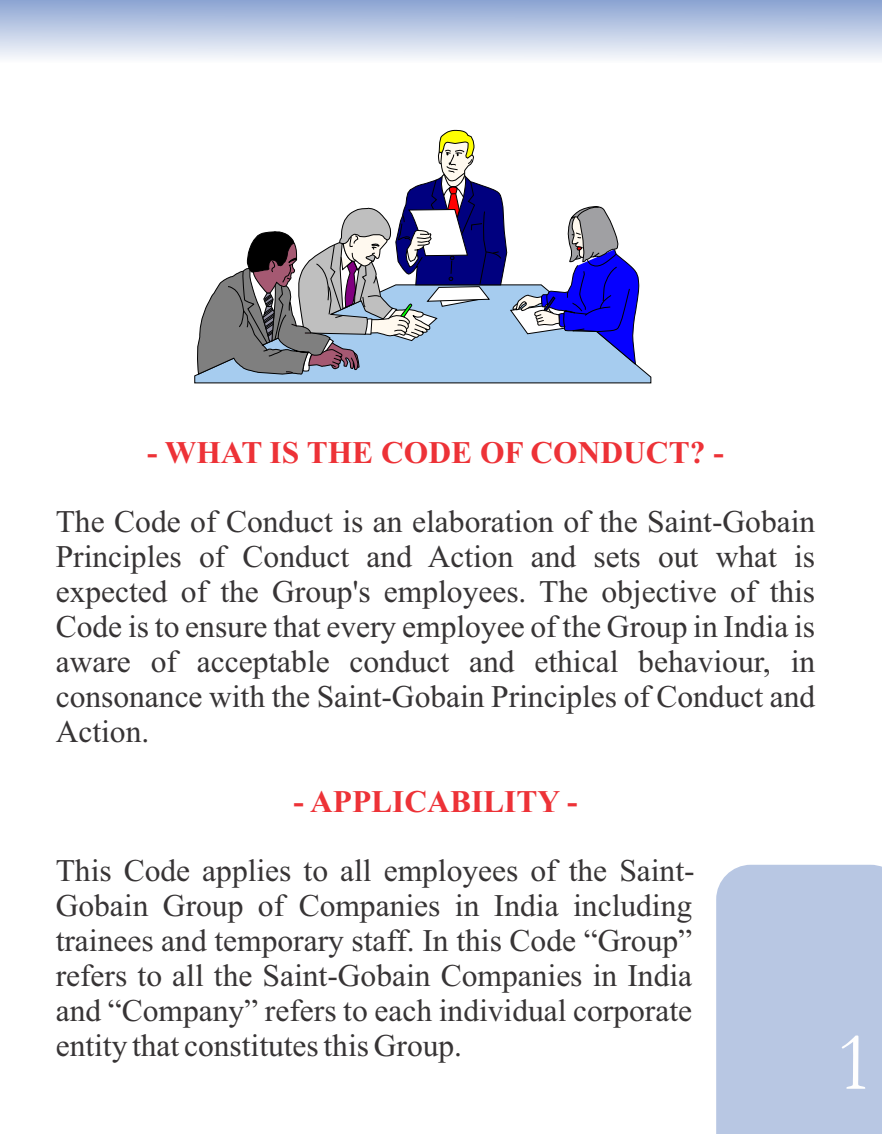
<style>
.page{position:relative;width:882px;height:1134px;background:#fff}
.page>*{position:absolute;margin:0;border:0;box-sizing:border-box;transform-origin:0 0}
.t1{font:84px "Garamond";color:#fefefe}
.t2{font:31.5px/35px "Times New Roman";color:#373435;text-align:justify}
.t3{font:700 31.5px "Times New Roman";color:#ed3237}
</style>
<div class="page">
<div style="left:716px;top:865px;width:165px;height:269px;background:#b8c7e3"></div>
<svg style="left:1px;top:0;width:880px;height:59px;background:#bfcce6"></svg>
<svg style="left:194px;top:285px;width:457px;height:98px"></svg>
<svg style="left:197px;top:130px;width:442px;height:245px"></svg>
<p class="t3" style="left:147px;top:441px;width:578px">- WHAT IS THE CODE OF CONDUCT? -</p>
<p class="t2" style="left:56px;top:507px;width:761px">The Code of Conduct is an elaboration of the Saint-Gobain Principles of Conduct and Action and sets out what is expected of the Group's employees. The objective of this Code is to ensure that every employee of the Group in India is aware of acceptable conduct and ethical behaviour, in consonance with the Saint-Gobain Principles of Conduct and Action.</p>
<p class="t3" style="left:293px;top:790px;width:286px">- APPLICABILITY -</p>
<p class="t2" style="left:56px;top:856px;width:640px">This Code applies to all employees of the Saint-Gobain Group of Companies in India including trainees and temporary staff. In this Code “Group” refers to all the Saint-Gobain Companies in India and “Company” refers to each individual corporate entity that constitutes this Group.</p>
<h1 class="t1" style="left:835px;top:1034px;width:41px">1</h1>
</div>
